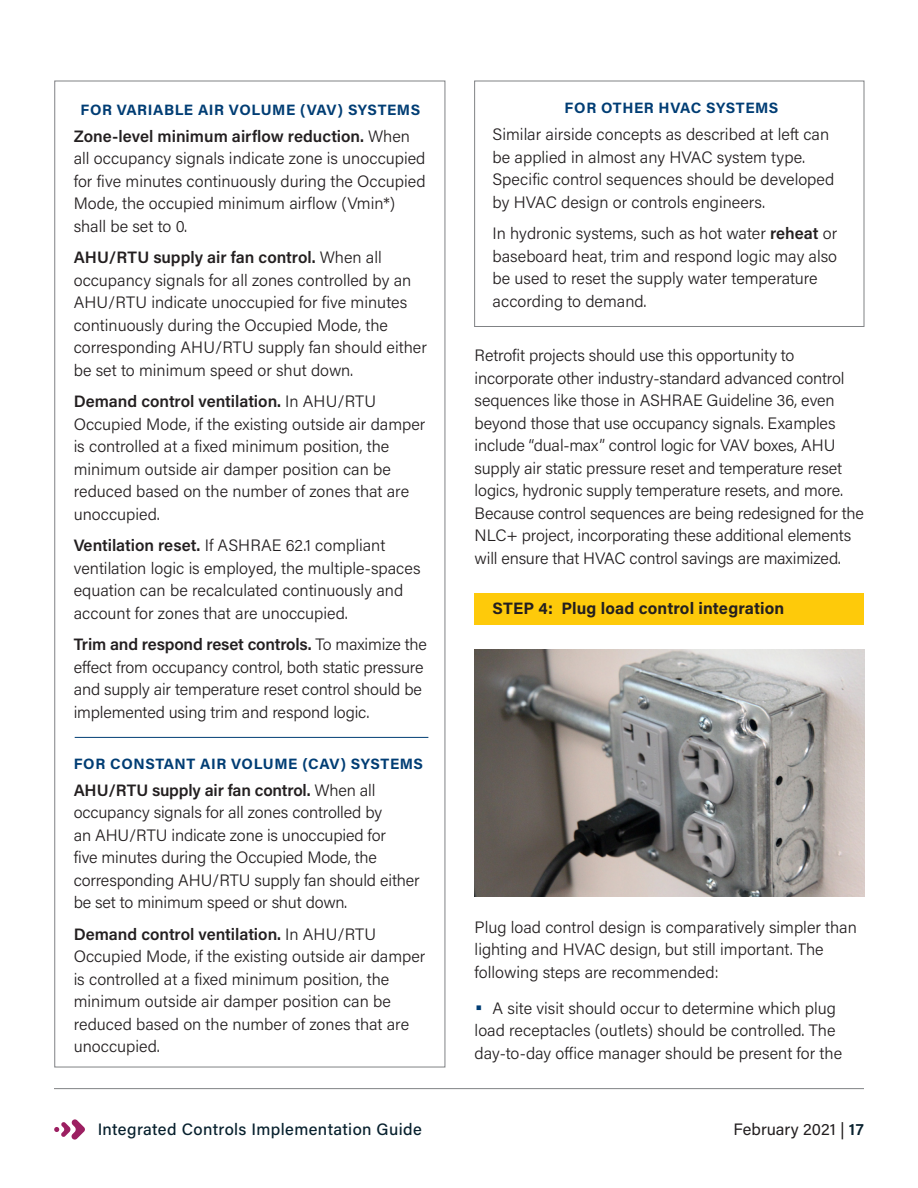
<style>
.page{position:relative;width:918px;height:1188px;background:#fff}
.page>*{position:absolute;margin:0;border:0;box-sizing:border-box;transform-origin:0 0}
.sidebar_copy{font:300 16.5px/22.5px "Acumin Pro";color:#231f20}
.body_copy{font:300 16.5px/22.5px "Acumin Pro";letter-spacing:-.01em;color:#231f20}
.t1{font:500 16.5px "Acumin Pro";letter-spacing:.025em;color:#07202d}
.sidebar_copy-2{font:700 16.5px "Acumin Pro";letter-spacing:.005em;color:#231f20}
.t2{font:16.5px "Acumin Pro";color:#231f20}
.sidebar_copy-3{font:700 15px "Acumin Pro";letter-spacing:.035em;color:#003d74}
.s1{font-weight:600}
.s2{font-size:24.75px;color:#003d74}
.s3{font-weight:600;color:#07202d}
</style>
<div class="page">
<svg style="left:54px;top:1119px;width:31px;height:21px"></svg>
<hr style="left:54px;top:1088px;width:810px;height:1px;background:#808285">
<div style="left:474px;top:81px;width:390px;height:246px;background:#fff;border:1px solid #808285"></div>
<div style="left:54px;top:81px;width:391px;height:986px;background:#fff;border:1px solid #808285"></div>
<div style="left:475px;top:594px;width:389px;height:31px;background:#feca0a"></div>
<img style="left:475px;top:649px;width:389px;height:247px">
<hr style="left:75px;top:737px;width:353px;height:1px;background:#003d74">
<p class="sidebar_copy-3" style="left:80px;top:99px;width:341px">FOR VARIABLE AIR VOLUME (VAV) SYSTEMS</p>
<p class="sidebar_copy" style="left:74px;top:124px;width:353px"><span class="s1">Zone-level minimum airflow reduction.</span> When all occupancy signals indicate zone is unoccupied for five minutes continuously during the Occupied Mode, the occupied minimum airflow (Vmin*) shall be set to 0.</p>
<p class="sidebar_copy" style="left:74px;top:245px;width:355px"><span class="s1">AHU/RTU supply air fan control.</span> When all occupancy signals for all zones controlled by an AHU/RTU indicate unoccupied for five minutes continuously during the Occupied Mode, the corresponding AHU/RTU supply fan should either be set to minimum speed or shut down.</p>
<p class="sidebar_copy" style="left:74px;top:389px;width:353px"><span class="s1">Demand control ventilation.</span> In AHU/RTU Occupied Mode, if the existing outside air damper is controlled at a fixed minimum position, the minimum outside air damper position can be reduced based on the number of zones that are unoccupied.</p>
<p class="sidebar_copy" style="left:74px;top:533px;width:348px"><span class="s1">Ventilation reset.</span> If ASHRAE 62.1 compliant ventilation logic is employed, the multiple-spaces equation can be recalculated continuously and account for zones that are unoccupied.</p>
<p class="sidebar_copy" style="left:74px;top:632px;width:355px"><span class="s1">Trim and respond reset controls.</span> To maximize the effect from occupancy control, both static pressure and supply air temperature reset control should be implemented using trim and respond logic.</p>
<p class="sidebar_copy-3" style="left:74px;top:753px;width:351px">FOR CONSTANT AIR VOLUME (CAV) SYSTEMS</p>
<p class="sidebar_copy" style="left:74px;top:778px;width:348px"><span class="s1">AHU/RTU supply air fan control.</span> When all occupancy signals for all zones controlled by<br>an AHU/RTU indicate zone is unoccupied for<br>five minutes during the Occupied Mode, the corresponding AHU/RTU supply fan should either be set to minimum speed or shut down.</p>
<p class="sidebar_copy" style="left:74px;top:922px;width:353px"><span class="s1">Demand control ventilation.</span> In AHU/RTU Occupied Mode, if the existing outside air damper is controlled at a fixed minimum position, the minimum outside air damper position can be reduced based on the number of zones that are unoccupied.</p>
<p class="sidebar_copy-3" style="left:565px;top:98px;width:215px">FOR OTHER HVAC SYSTEMS</p>
<p class="sidebar_copy" style="left:493px;top:123px;width:343px">Similar airside concepts as described at left can be applied in almost any HVAC system type.<br>Specific control sequences should be developed by HVAC design or controls engineers.</p>
<p class="sidebar_copy" style="left:493px;top:222px;width:346px">In hydronic systems, such as hot water <span class="s1">reheat</span> or baseboard heat, trim and respond logic may also be used to reset the supply water temperature according to demand.</p>
<p class="body_copy" style="left:475px;top:344px;width:391px">Retrofit projects should use this opportunity to incorporate other industry-standard advanced control sequences like those in ASHRAE Guideline 36, even beyond those that use occupancy signals. Examples include “dual-max” control logic for VAV boxes, AHU supply air static pressure reset and temperature reset logics, hydronic supply temperature resets, and more.<br>Because control sequences are being redesigned for the NLC+ project, incorporating these additional elements will ensure that HVAC control savings are maximized.</p>
<p class="sidebar_copy-2" style="left:493px;top:597px;width:293px">STEP 4: Plug load control integration</p>
<p class="body_copy" style="left:475px;top:915px;width:384px">Plug load control design is comparatively simpler than lighting and HVAC design, but still important. The following steps are recommended:</p>
<p class="body_copy" style="left:475px;top:996px;width:369px"><span class="s2">•</span> A site visit should occur to determine which plug load receptacles (outlets) should be controlled. The day-to-day office manager should be present for the</p>
<p class="t1" style="left:98px;top:1118px;width:326px">Integrated Controls Implementation Guide</p>
<p class="t2" style="left:734px;top:1118px;width:132px">February 2021 | <span class="s3">17</span></p>
</div>
